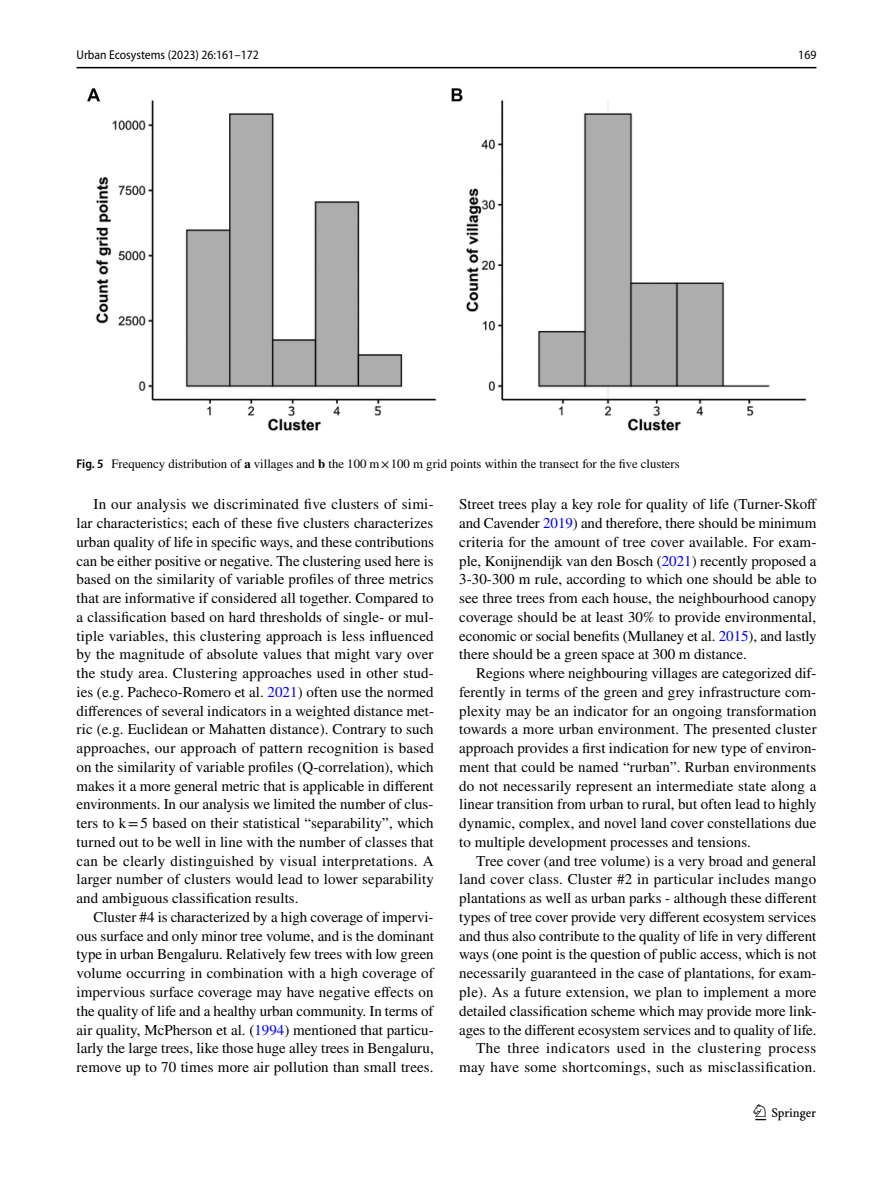
<style>
.page{position:relative;width:893px;height:1187px;background:#fff}
.page>*{position:absolute;margin:0;border:0;box-sizing:border-box;transform-origin:0 0}
.t1{font:22.5px "Springnew Regular 3";color:#000}
.t2{font:15px/18.8px "STIX";letter-spacing:.005em;color:#000;text-align:justify}
.t3{font:12.75px "STIX";color:#000}
.t4{font:semi-condensed 12.75px "Myriad Pro";color:#000}
.s1{font-family:"Myriad Pro";font-weight:600;font-stretch:semi-condensed}
.s2{font-weight:700}
.s3{color:#00f}
</style>
<div class="page">
<hr style="left:77px;top:67px;width:739px;height:1px;background:#000">
<img style="left:87px;top:88px;width:719px;height:343px">
<p class="t4" style="left:77px;top:48px;width:184px">Urban Ecosystems (2023) 26:161–172</p>
<p class="t4" style="left:798px;top:48px;width:20px">169</p>
<p class="t3" style="left:77px;top:454px;width:605px"><span class="s1">Fig. 5</span> Frequency distribution of <span class="s2">a</span> villages and <span class="s2">b</span> the 100 m×100 m grid points within the transect for the five clusters</p>
<p class="t2" style="left:77px;top:496px;width:359px;text-indent:17px">In our analysis we discriminated five clusters of simi&shy;lar characteristics; each of these five clusters characterizes urban quality of life in specific ways, and these contributions can be either positive or negative. The clustering used here is based on the similarity of variable profiles of three metrics that are informative if considered all together. Compared to a classification based on hard thresholds of single- or mul&shy;tiple variables, this clustering approach is less influenced by the magnitude of absolute values that might vary over the study area. Clustering approaches used in other stud&shy;ies (e.g. Pacheco-Romero et al. <span class="s3">2021</span>) often use the normed differences of several indicators in a weighted distance met&shy;ric (e.g. Euclidean or Mahatten distance). Contrary to such approaches, our approach of pattern recognition is based on the similarity of variable profiles (Q-correlation), which makes it a more general metric that is applicable in different environments. In our analysis we limited the number of clus&shy;ters to k=5 based on their statistical “separability”, which turned out to be well in line with the number of classes that can be clearly distinguished by visual interpretations. A larger number of clusters would lead to lower separability and ambiguous classification results.</p>
<p class="t2" style="left:77px;top:908px;width:359px;text-indent:17px">Cluster #4 is characterized by a high coverage of impervi&shy;ous surface and only minor tree volume, and is the dominant type in urban Bengaluru. Relatively few trees with low green volume occurring in combination with a high coverage of impervious surface coverage may have negative effects on the quality of life and a healthy urban community. In terms of air quality, McPherson et al. (<span class="s3">1994</span>) mentioned that particu&shy;larly the large trees, like those huge alley trees in Bengaluru, remove up to 70 times more air pollution than small trees.</p>
<p class="t2" style="left:459px;top:496px;width:359px">Street trees play a key role for quality of life (Turner-Skoff and Cavender <span class="s3">2019</span>) and therefore, there should be minimum criteria for the amount of tree cover available. For exam&shy;ple, Konijnendijk van den Bosch (<span class="s3">2021</span>) recently proposed a 3-30-300 m rule, according to which one should be able to see three trees from each house, the neighbourhood canopy coverage should be at least 30% to provide environmental, economic or social benefits (Mullaney et al. <span class="s3">2015</span>), and lastly there should be a green space at 300 m distance.</p>
<p class="t2" style="left:459px;top:664px;width:359px;text-indent:17px">Regions where neighbouring villages are categorized dif&shy;ferently in terms of the green and grey infrastructure com&shy;plexity may be an indicator for an ongoing transformation towards a more urban environment. The presented cluster approach provides a first indication for new type of environ&shy;ment that could be named “rurban”. Rurban environments do not necessarily represent an intermediate state along a linear transition from urban to rural, but often lead to highly dynamic, complex, and novel land cover constellations due to multiple development processes and tensions.</p>
<p class="t2" style="left:459px;top:852px;width:359px;text-align:right">Tree cover (and tree volume) is a very broad and general land cover class. Cluster #2 in particular includes mango plantations as well as urban parks - although these different types of tree cover provide very different ecosystem services and thus also contribute to the quality of life in very different ways (one point is the question of public access, which is not necessarily guaranteed in the case of plantations, for exam&shy;ple). As a future extension, we plan to implement a more detailed classification scheme which may provide more link&shy;ages to the different ecosystem services and to quality of life.<br>The three indicators used in the clustering process may have some shortcomings, such as misclassification.</p>
<h1 class="t1" style="left:755px;top:1104px;width:62px">1 3</h1>
</div>
